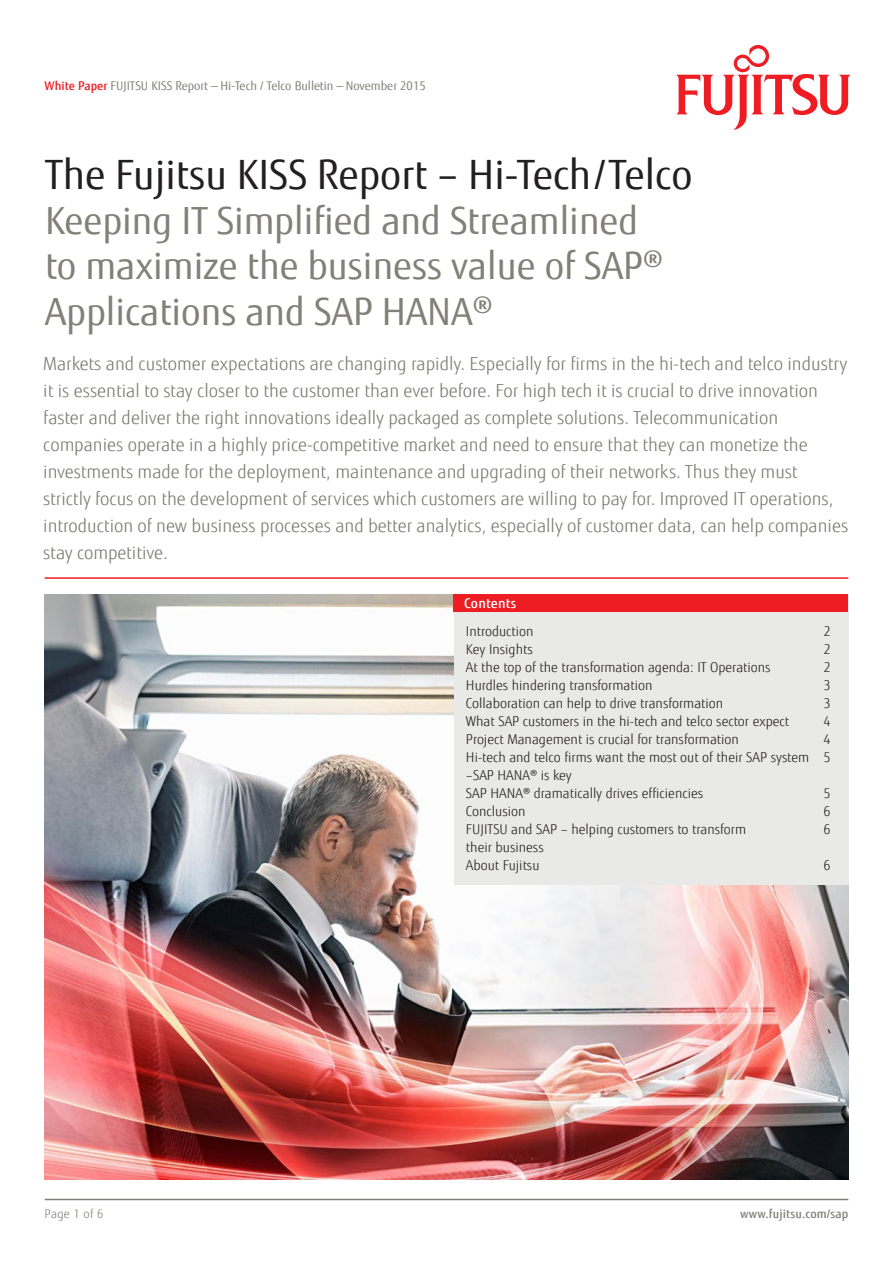
<style>
.page{position:relative;width:893px;height:1263px;background:#fff}
.page>*{position:absolute;margin:0;border:0;box-sizing:border-box;transform-origin:0 0}
.Headline_Style_5{font:40.5px "Fujitsu Sans";color:#231f20}
.Headline_Style_5-2{font:37.5px/45.2px "Fujitsu Sans";color:#818178}
.Introduction_1_-_Bla{font:300 18px/27.2px "Fujitsu Sans";color:#777a73}
.Copy{font:300 13.5px/18px "Fujitsu Sans";color:#231f20;text-align:right}
.Copy-2{font:500 13.5px "Fujitsu Sans";letter-spacing:.02em;color:#fff}
.t1{font:12px "Fujitsu Sans";color:#818178}
.t2{font:500 12px "Fujitsu Sans";letter-spacing:.01em;color:#818178}
.Copy-3{font:300 12px "Fujitsu Sans";letter-spacing:.02em;color:#818178}
.s1{font-weight:500;color:#ee1d23}
</style>
<div class="page">
<hr style="left:45px;top:1199px;width:803px;height:1px;background:#818178">
<img style="left:45px;top:594px;width:803px;height:585px">
<svg style="left:676px;top:45px;width:175px;height:85px"></svg>
<hr style="left:45px;top:577px;width:803px;height:2px;background:#ee1d23">
<div style="left:454px;top:594px;width:395px;height:290px;background:#e9e9e8"></div>
<div style="left:453px;top:594px;width:395px;height:17px;background:#ee1d23"></div>
<p class="t1" style="left:45px;top:78px;width:382px"><span class="s1">White Paper</span> FUJITSU KISS Report — Hi-Tech / Telco Bulletin — November 2015</p>
<p class="Headline_Style_5" style="left:45px;top:150px;width:649px">The Fujitsu KISS Report – Hi-Tech/Telco</p>
<p class="Headline_Style_5-2" style="left:45px;top:199px;width:620px">Keeping IT Simplified and Streamlined to maximize the business value of SAP®<br>Applications and SAP HANA®</p>
<p class="Introduction_1_-_Bla" style="left:43px;top:350px;width:807px">Markets and customer expectations are changing rapidly. Especially for firms in the hi-tech and telco industry it is essential to stay closer to the customer than ever before. For high tech it is crucial to drive innovation faster and deliver the right innovations ideally packaged as complete solutions. Telecommunication companies operate in a highly price-competitive market and need to ensure that they can monetize the investments made for the deployment, maintenance and upgrading of their networks. Thus they must strictly focus on the development of services which customers are willing to pay for. Improved IT operations, introduction of new business processes and better analytics, especially of customer data, can help companies stay competitive.</p>
<p class="Copy-3" style="left:45px;top:1207px;width:60px">Page 1 of 6</p>
<p class="Copy-2" style="left:464px;top:595px;width:54px">Contents</p>
<p class="Copy" style="left:466px;top:622px;width:69px">Introduction</p>
<p class="Copy" style="left:823px;top:622px;width:9px">2</p>
<p class="Copy" style="left:466px;top:640px;width:68px">Key Insights</p>
<p class="Copy" style="left:823px;top:640px;width:9px">2</p>
<p class="Copy" style="left:466px;top:658px;width:306px">At the top of the transformation agenda: IT Operations</p>
<p class="Copy" style="left:823px;top:658px;width:9px">2</p>
<p class="Copy" style="left:466px;top:676px;width:188px">Hurdles hindering transformation</p>
<p class="Copy" style="left:823px;top:676px;width:9px">3</p>
<p class="Copy" style="left:466px;top:694px;width:259px">Collaboration can help to drive transformation</p>
<p class="Copy" style="left:823px;top:694px;width:9px">3</p>
<p class="Copy" style="left:466px;top:712px;width:325px">What SAP customers in the hi-tech and telco sector expect</p>
<p class="Copy" style="left:823px;top:712px;width:9px">4</p>
<p class="Copy" style="left:466px;top:730px;width:274px">Project Management is crucial for transformation</p>
<p class="Copy" style="left:466px;top:730px;width:366px">4<br>Hi-tech and telco firms want the most out of their SAP system 5</p>
<p class="Copy" style="left:466px;top:766px;width:107px">–SAP HANA® is key</p>
<p class="Copy" style="left:466px;top:784px;width:239px">SAP HANA® dramatically drives efficiencies</p>
<p class="Copy" style="left:823px;top:784px;width:9px">5</p>
<p class="Copy" style="left:466px;top:802px;width:61px">Conclusion</p>
<p class="Copy" style="left:823px;top:802px;width:9px">6</p>
<p class="Copy" style="left:466px;top:820px;width:282px">FUJITSU and SAP – helping customers to transform</p>
<p class="Copy" style="left:823px;top:820px;width:9px">6</p>
<p class="Copy" style="left:466px;top:838px;width:79px">their business</p>
<p class="Copy" style="left:466px;top:856px;width:75px">About Fujitsu</p>
<p class="Copy" style="left:823px;top:856px;width:9px">6</p>
<p class="t2" style="left:740px;top:1207px;width:110px">www.fujitsu.com/sap</p>
</div>
